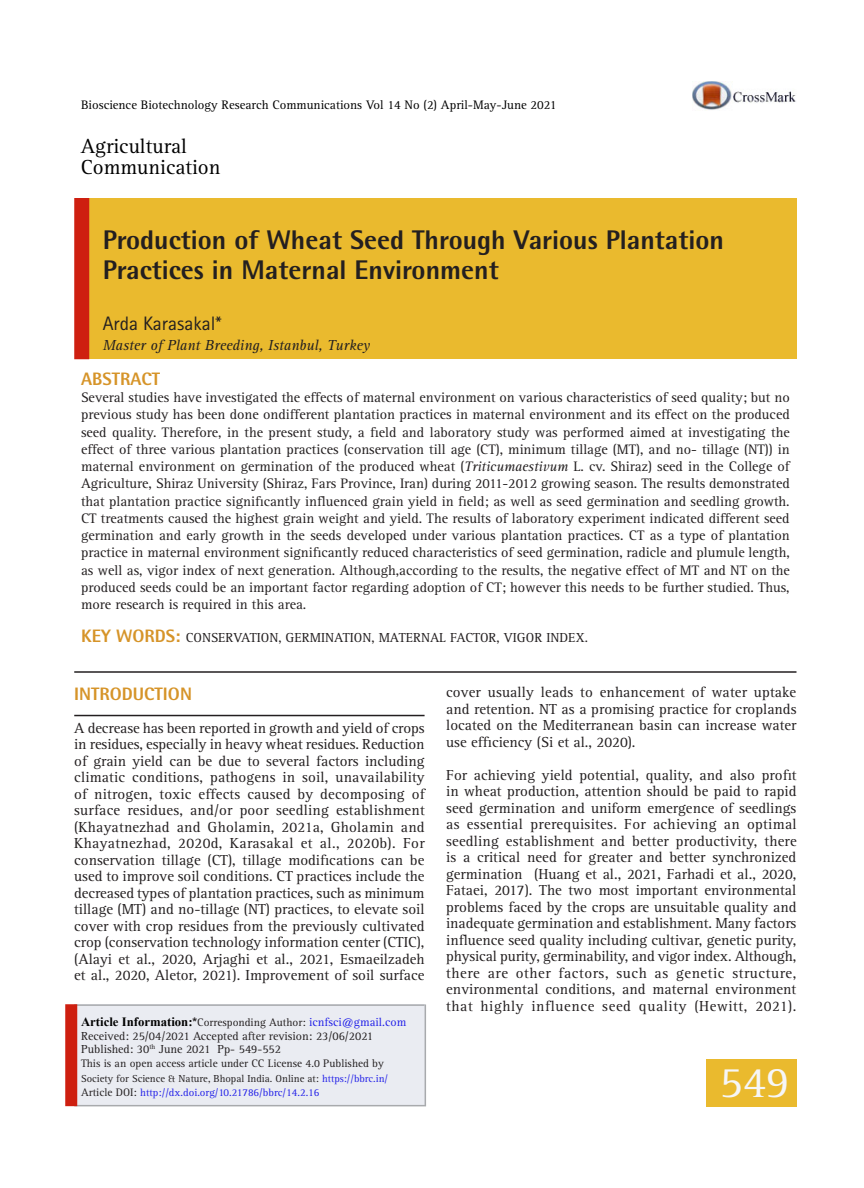
<style>
.page{position:relative;width:864px;height:1188px;background:#fff}
.page>*{position:absolute;margin:0;border:0;box-sizing:border-box;transform-origin:0 0}
.Body_text{font:45px "Rotis Serif Std";color:#f6f6f7}
.Body_text-2{font:800 27px/30px "Rotis Semi Sans Std";color:#231f20}
.Body_text-3{font:21px "Rotis Serif Std";color:#000}
.Body_text-4{font:19.5px "Rotis Sans Serif Std";color:#231f20}
.Body_text-5{font:800 18px "Rotis Semi Sans Std";color:#d69429}
.Body_text-6{font:15px/16.5px "Rotis Serif Std";color:#231f20;text-align:justify}
.Body_text-7{font:italic 15px "Rotis Serif Std";color:#231f20}
.Body_text-8{font:14.25px/17.2px "Rotis Serif Std";color:#231f20;text-align:justify}
.Body_text-9{font:13.5px "Rotis Serif Std";color:#231f20}
.Body_text-10{font:12.75px "Rotis Serif Std";color:#000}
.Body_text-11{font:12px "Rotis Serif Std";color:#231f20}
.Body_text-12{font:11.25px "Rotis Serif Std";color:#231f20}
.Body_text-13{font:10.8px "Rotis Serif Std";color:#2321e8}
.Body_text-14{font:10.5px "Rotis Serif Std";color:#231f20}
.s1{font-style:italic}
.s2{font-family:"Rotis Semi Sans Std";font-weight:800;font-size:18px;color:#d69429}
.s3{font-family:"Times New Roman";font-weight:700;font-size:12.75px;color:#000}
.s4{font-family:"Arial";font-weight:700;font-size:12px}
.s5{font-size:12px;color:#2321e8}
.s6{color:#2321e8}
.s7{font-size:11.25px;color:#231f20}
</style>
<div class="page">
<hr style="left:74px;top:671px;width:722px;height:2px;background:#231f20">
<hr style="left:74px;top:715px;width:351px;height:1px;background:#231f20">
<div style="left:706px;top:1060px;width:90px;height:47px;background:#eaba2e"></div>
<div style="left:75px;top:1005px;width:350px;height:101px;background:#eaecf2"></div>
<hr style="left:425px;top:1004px;width:1px;height:101px;background:#a8aaad">
<hr style="left:74px;top:1004px;width:351px;height:2px;background:#a8aaad">
<hr style="left:74px;top:1105px;width:352px;height:1px;background:#a8aaad">
<div style="left:65px;top:1004px;width:12px;height:102px;background:#ce1f10"></div>
<img style="left:692px;top:81px;width:104px;height:29px">
<div style="left:89px;top:198px;width:707px;height:161px;background:#eaba2e"></div>
<div style="left:74px;top:198px;width:15px;height:161px;background:#ce1f10"></div>
<p class="Body_text-10" style="left:81px;top:97px;width:477px">Bioscience Biotechnology Research Communications Vol 14 No (2) April-May-June 2021</p>
<p class="Body_text-3" style="left:81px;top:134px;width:108px">Agricultural</p>
<p class="Body_text-3" style="left:81px;top:155px;width:141px">Communication</p>
<p class="Body_text-2" style="left:103px;top:225px;width:623px">Production of Wheat Seed Through Various Plantation<br>Practices in Maternal Environment</p>
<p class="Body_text-4" style="left:103px;top:312px;width:120px">Arda Karasakal*</p>
<p class="Body_text-7" style="left:103px;top:336px;width:268px">Master of Plant Breeding, Istanbul, Turkey</p>
<p class="Body_text-5" style="left:81px;top:367px;width:81px">ABSTRACT</p>
<p class="Body_text-8" style="left:81px;top:389px;width:710px">Several studies have investigated the effects of maternal environment on various characteristics of seed quality; but no previous study has been done ondifferent plantation practices in maternal environment and its effect on the produced seed quality. Therefore, in the present study, a field and laboratory study was performed aimed at investigating the effect of three various plantation practices (conservation till age (CT), minimum tillage (MT), and no- tillage (NT)) in maternal environment on germination of the produced wheat (<span class="s1">Triticumaestivum</span> L. cv. Shiraz) seed in the College of Agriculture, Shiraz University (Shiraz, Fars Province, Iran) during 2011-2012 growing season. The results demonstrated that plantation practice significantly influenced grain yield in field; as well as seed germination and seedling growth.<br>CT treatments caused the highest grain weight and yield. The results of laboratory experiment indicated different seed germination and early growth in the seeds developed under various plantation practices. CT as a type of plantation practice in maternal environment significantly reduced characteristics of seed germination, radicle and plumule length, as well as, vigor index of next generation. Although,according to the results, the negative effect of MT and NT on the produced seeds could be an important factor regarding adoption of CT; however this needs to be further studied. Thus, more research is required in this area.</p>
<p class="Body_text-9" style="left:81px;top:630px;width:238px"><span class="s2">KEY WORDS:</span> Conservation, Germinati</p>
<p class="Body_text-9" style="left:354px;top:630px;width:77px">on, Maternal</p>
<p class="Body_text-9" style="left:450px;top:630px;width:140px">Factor, Vigor Index.</p>
<p class="Body_text-5" style="left:74px;top:682px;width:119px">INTRODUCTION</p>
<p class="Body_text-6" style="left:74px;top:720px;width:352px">A decrease has been reported in growth and yield of crops in residues, especially in heavy wheat residues. Reduction of grain yield can be due to several factors including climatic conditions, pathogens in soil, unavailability of nitrogen, toxic effects caused by decomposing of surface residues, and/or poor seedling establishment (Khayatnezhad and Gholamin, 2021a, Gholamin and Khayatnezhad, 2020d, Karasakal et al., 2020b). For conservation tillage (CT), tillage modifications can be used to improve soil conditions. CT practices include the decreased types of plantation practices, such as minimum tillage (MT) and no-tillage (NT) practices, to elevate soil cover with crop residues from the previously cultivated crop (conservation technology information center (CTIC), (Alayi et al., 2020, Arjaghi et al., 2021, Esmaeilzadeh et al., 2020, Aletor, 2021). Improvement of soil surface</p>
<p class="Body_text-12" style="left:81px;top:1016px;width:327px"><span class="s3">Article Information:</span><span class="s4">*</span>Corresponding Author: <span class="s5">icnfsci@gmail.com</span></p>
<p class="Body_text-11" style="left:81px;top:1029px;width:294px">Received: 25/04/2021 Accepted after revision: 23/06/2021</p>
<p class="Body_text-11" style="left:81px;top:1042px;width:201px">Published: 30<sup>th</sup> June 2021 Pp- 549-552</p>
<p class="Body_text-12" style="left:81px;top:1057px;width:304px">This is an open access article under CC License 4.0 Published by</p>
<p class="Body_text-14" style="left:81px;top:1072px;width:309px">Society for Science &amp; Nature, Bhopal India. Online at: <span class="s6">https://bbrc.in/</span></p>
<p class="Body_text-13" style="left:81px;top:1086px;width:240px"><span class="s7">Article DOI:</span> http://dx.doi.org/10.21786/bbrc/14.2.16</p>
<p class="Body_text-6" style="left:446px;top:685px;width:352px">cover usually leads to enhancement of water uptake and retention. NT as a promising practice for croplands located on the Mediterranean basin can increase water use efficiency (Si et al., 2020).</p>
<p class="Body_text-6" style="left:446px;top:767px;width:352px">For achieving yield potential, quality, and also profit in wheat production, attention should be paid to rapid seed germination and uniform emergence of seedlings as essential prerequisites. For achieving an optimal seedling establishment and better productivity, there is a critical need for greater and better synchronized germination (Huang et al., 2021, Farhadi et al., 2020, Fataei, 2017). The two most important environmental problems faced by the crops are unsuitable quality and inadequate germination and establishment. Many factors influence seed quality including cultivar, genetic purity, physical purity, germinability, and vigor index. Although, there are other factors, such as genetic structure, environmental conditions, and maternal environment that highly influence seed quality (Hewitt, 2021).</p>
<p class="Body_text" style="left:719px;top:1056px;width:72px">549</p>
</div>
